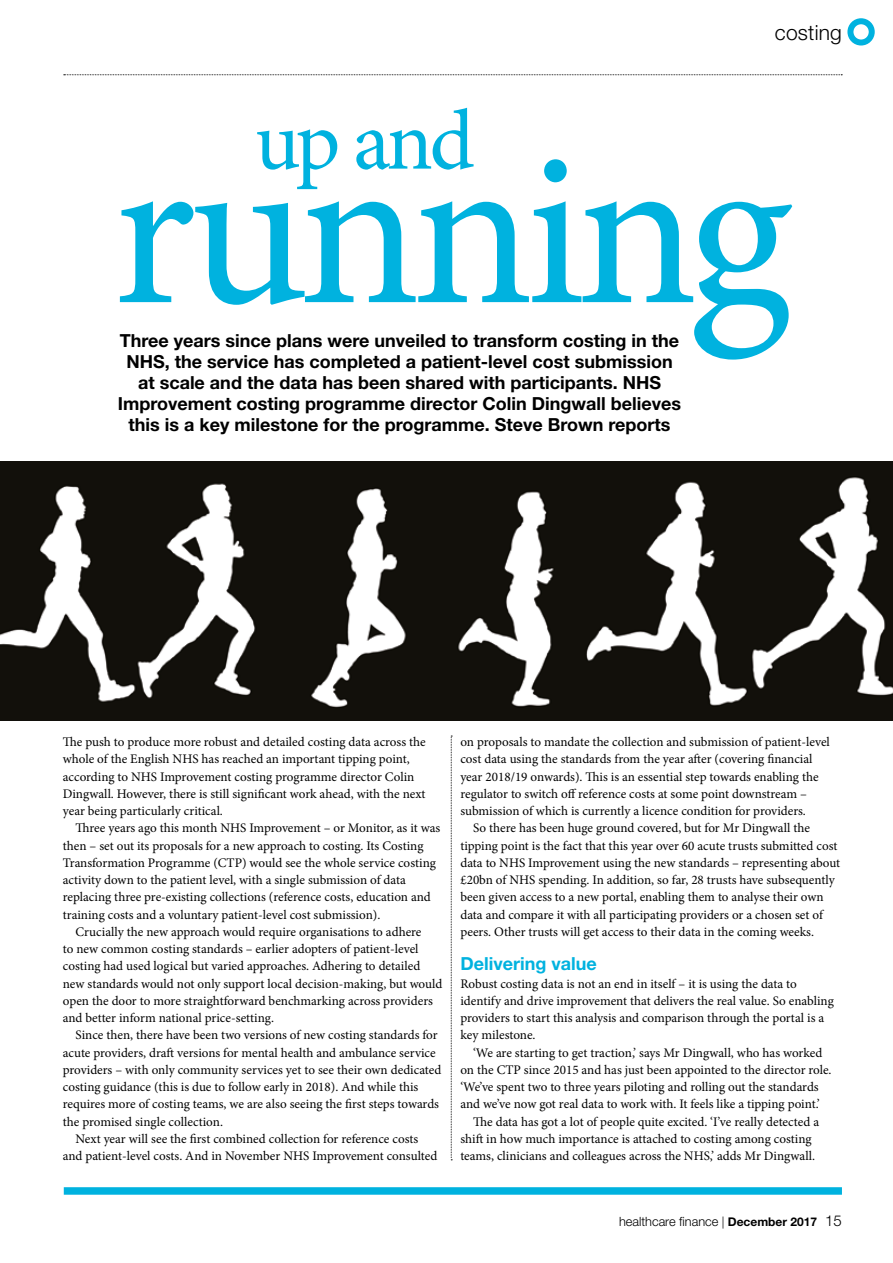
<style>
.page{position:relative;width:893px;height:1263px;background:#fff}
.page>*{position:absolute;margin:0;border:0;box-sizing:border-box;transform-origin:0 0}
.t1{font:223.5px "Minion Pro";letter-spacing:-.04em;color:#00b2df}
.t2{font:85.5px "Minion Pro";color:#00b2df}
.t3{font:300 21px "Helvetica Neue LT Pro";letter-spacing:.01em;color:#000}
.t4{font:700 18px/21px "Helvetica Neue LT Pro";color:#000;text-align:center}
.t5{font:700 18px "Helvetica Neue LT Pro";color:#00b2df}
.t6{font:13.2px/17.2px "Minion Pro";color:#000}
.t7{font:300 12.75px "Helvetica Neue LT Pro";color:#000}
.s1{font-size:12px}
.s2{font-weight:700;font-size:12px}
.s3{font-size:15px}
</style>
<div class="page">
<svg style="left:64px;top:74px;width:778px;height:1px"></svg>
<div style="left:64px;top:1187px;width:778px;height:8px;background:#00b2df"></div>
<svg style="left:451px;top:736px;width:1px;height:424px"></svg>
<div style="left:847px;top:18px;width:28px;height:28px;border:6px solid #00b2df;border-radius:50%"></div>
<img style="left:0;top:461px;width:893px;height:259px">
<h3 class="t3" style="left:775px;top:19px;width:68px">costing</h3>
<h2 class="t2" style="left:255px;top:84px;width:221px">up and</h2>
<h1 class="t1" style="left:113px;top:81px;width:681px">running</h1>
<p class="t4" style="left:118px;top:330px;width:565px">Three years since plans were unveiled to transform costing in the NHS, the service has completed a patient-level cost submission at scale and the data has been shared with participants. NHS Improvement costing programme director Colin Dingwall believes this is a key milestone for the programme. Steve Brown reports</p>
<p class="t6" style="left:63px;top:733px;width:364px">The push to produce more robust and detailed costing data across the whole of the English NHS has reached an important tipping point, according to NHS Improvement costing programme director Colin Dingwall. However, there is still significant work ahead, with the next year being particularly critical.</p>
<p class="t6" style="left:63px;top:820px;width:379px;text-indent:13px">Three years ago this month NHS Improvement – or Monitor, as it was then – set out its proposals for a new approach to costing. Its Costing Transformation Programme (CTP) would see the whole service costing activity down to the patient level, with a single submission of data replacing three pre-existing collections (reference costs, education and training costs and a voluntary patient-level cost submission).</p>
<p class="t6" style="left:63px;top:923px;width:381px;text-indent:13px">Crucially the new approach would require organisations to adhere<br>to new common costing standards – earlier adopters of patient-level costing had used logical but varied approaches. Adhering to detailed new standards would not only support local decision-making, but would open the door to more straightforward benchmarking across providers and better inform national price-setting.</p>
<p class="t6" style="left:76px;top:1026px;width:364px">Since then, there have been two versions of new costing standards for</p>
<p class="t6" style="left:63px;top:1044px;width:374px">acute providers, draft versions for mental health and ambulance service</p>
<p class="t6" style="left:63px;top:1061px;width:380px">providers – with only community services yet to see their own dedicated</p>
<p class="t6" style="left:63px;top:1078px;width:357px">costing guidance (this is due to follow early in 2018). And while this</p>
<p class="t6" style="left:63px;top:1095px;width:378px">requires more of costing teams, we are also seeing the first steps towards</p>
<p class="t6" style="left:63px;top:1113px;width:162px">the promised single collection.</p>
<p class="t6" style="left:76px;top:1130px;width:344px">Next year will see the first combined collection for reference costs</p>
<p class="t6" style="left:63px;top:1147px;width:376px">and patient-level costs. And in November NHS Improvement consulted</p>
<p class="t6" style="left:460px;top:733px;width:371px">on proposals to mandate the collection and submission of patient-level</p>
<p class="t6" style="left:460px;top:750px;width:354px">cost data using the standards from the year after (covering financial</p>
<p class="t6" style="left:460px;top:768px;width:360px">year 2018/19 onwards). This is an essential step towards enabling the</p>
<p class="t6" style="left:460px;top:785px;width:348px">regulator to switch off reference costs at some point downstream –</p>
<p class="t6" style="left:460px;top:802px;width:347px">submission of which is currently a licence condition for providers.</p>
<p class="t6" style="left:473px;top:819px;width:338px">So there has been huge ground covered, but for Mr Dingwall the</p>
<p class="t6" style="left:460px;top:837px;width:379px">tipping point is the fact that this year over 60 acute trusts submitted cost</p>
<p class="t6" style="left:460px;top:854px;width:381px">data to NHS Improvement using the new standards – representing about</p>
<p class="t6" style="left:460px;top:871px;width:376px">£20bn of NHS spending. In addition, so far, 28 trusts have subsequently</p>
<p class="t6" style="left:460px;top:888px;width:365px">been given access to a new portal, enabling them to analyse their own</p>
<p class="t6" style="left:460px;top:906px;width:364px">data and compare it with all participating providers or a chosen set of</p>
<p class="t6" style="left:460px;top:923px;width:355px">peers. Other trusts will get access to their data in the coming weeks.</p>
<h3 class="t5" style="left:460px;top:953px;width:138px">Delivering value</h3>
<p class="t6" style="left:460px;top:975px;width:375px">Robust costing data is not an end in itself – it is using the data to identify and drive improvement that delivers the real value. So enabling providers to start this analysis and comparison through the portal is a key milestone.</p>
<p class="t6" style="left:473px;top:1044px;width:351px">‘We are starting to get traction,’ says Mr Dingwall, who has worked</p>
<p class="t6" style="left:460px;top:1061px;width:373px">on the CTP since 2015 and has just been appointed to the director role.</p>
<p class="t6" style="left:460px;top:1078px;width:360px">‘We’ve spent two to three years piloting and rolling out the standards</p>
<p class="t6" style="left:460px;top:1096px;width:361px">and we’ve now got real data to work with. It feels like a tipping point.’</p>
<p class="t6" style="left:473px;top:1113px;width:347px">The data has got a lot of people quite excited. ‘I’ve really detected a</p>
<p class="t6" style="left:460px;top:1130px;width:353px">shift in how much importance is attached to costing among costing</p>
<p class="t6" style="left:460px;top:1147px;width:356px">teams, clinicians and colleagues across the NHS,’ adds Mr Dingwall.</p>
<p class="t7" style="left:619px;top:1213px;width:224px">healthcare finance <span class="s1">|</span> <span class="s2">December 2017</span> <span class="s3">15</span></p>
</div>
